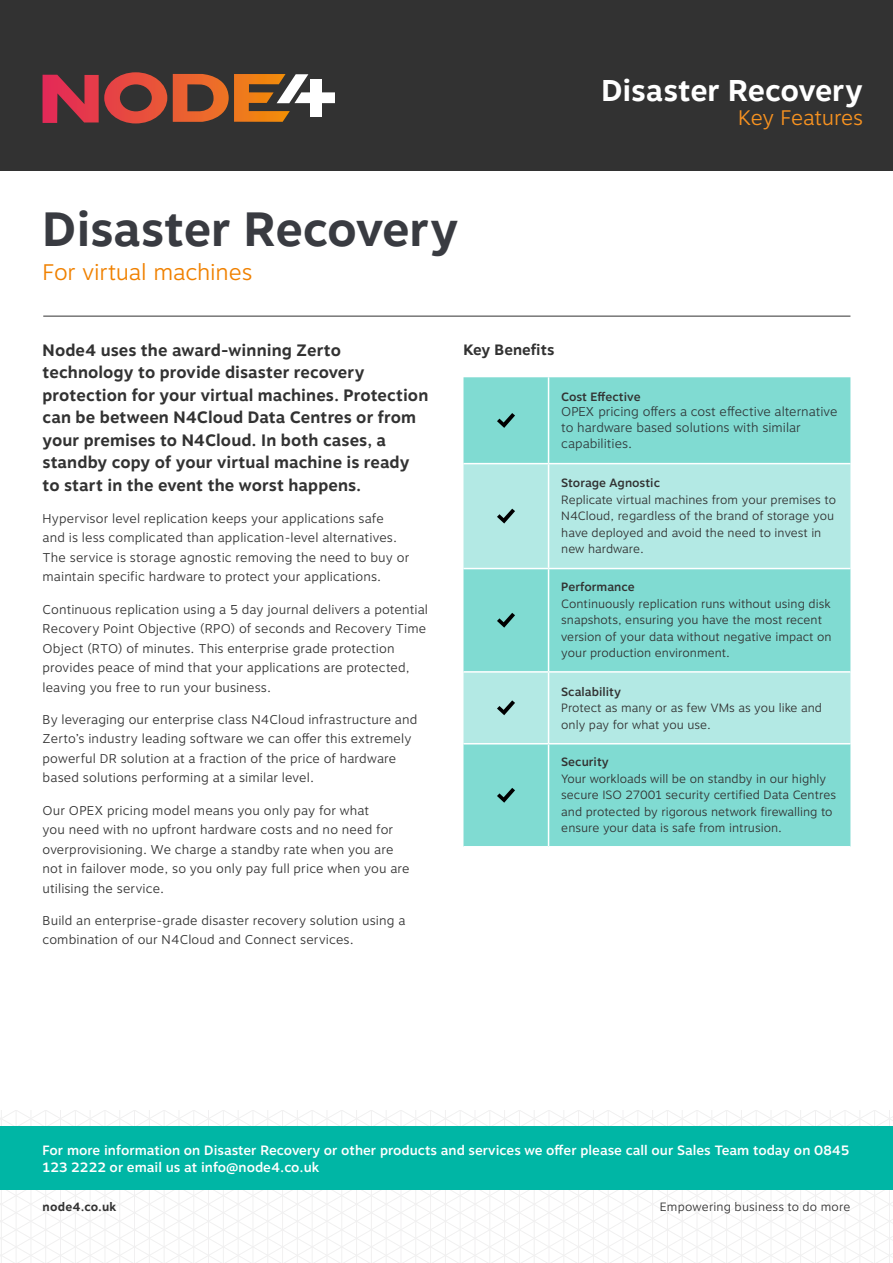
<style>
.page{position:relative;width:893px;height:1263px;background:#fff}
.page>*{position:absolute;margin:0;border:0;box-sizing:border-box;transform-origin:0 0}
.t1{font:700 48px "Motiva Sans";letter-spacing:-.005em;color:#393b41}
.t2{font:700 30px "Motiva Sans";letter-spacing:-.005em;color:#fff}
.t3{font:300 22.5px "Motiva Sans";letter-spacing:-.01em;color:#f08100}
.t4{font:300 21px "Motiva Sans";letter-spacing:-.015em;color:#f79220}
.t5{font:700 16.5px/22.5px "Motiva Sans";letter-spacing:.005em;color:#323232}
.t6{font:700 15px "Motiva Sans";color:#323232}
.t7{font:500 13.5px/16.5px "Motiva Sans";color:#fff}
.t8{font:300 12.75px/19.5px "Motiva Sans";letter-spacing:.01em;color:#323232}
.t9{font:300 12.75px/15.3px "Motiva Sans";color:#313b3d}
.t10{font:300 12px/16.5px "Motiva Sans";color:#323232}
.t11{font:500 12px "Motiva Sans";color:#323232}
.t12{font:700 12px "Motiva Sans";letter-spacing:.02em;color:#323232}
</style>
<div class="page">
<svg style="left:0;top:1114px;width:893px;height:12px"></svg>
<svg style="left:0;top:1189px;width:893px;height:2px"></svg>
<svg style="left:0;top:1191px;width:893px;height:13px"></svg>
<svg style="left:0;top:1204px;width:892px;height:13px"></svg>
<svg style="left:0;top:1217px;width:893px;height:46px"></svg>
<div style="left:0;top:1126px;width:893px;height:63px;background:#00b6a5"></div>
<div style="left:0;top:0;width:893px;height:170px;background:#323232"></div>
<svg style="left:42px;top:72px;width:293px;height:51px"></svg>
<hr style="left:43px;top:316px;width:807px;height:1px;background:#323232">
<div style="left:463px;top:377px;width:387px;height:469px;background:#80dbd2"></div>
<svg style="left:463px;top:464px;width:387px;height:279px;background:#a0e4dd"></svg>
<hr style="left:548px;top:377px;width:1px;height:86px;background:#fff">
<hr style="left:463px;top:463px;width:86px;height:1px;background:#fff">
<hr style="left:549px;top:463px;width:301px;height:1px;background:#fff">
<hr style="left:548px;top:464px;width:1px;height:104px;background:#fff">
<hr style="left:463px;top:568px;width:86px;height:1px;background:#fff">
<hr style="left:549px;top:568px;width:301px;height:1px;background:#fff">
<hr style="left:548px;top:569px;width:1px;height:102px;background:#fff">
<hr style="left:463px;top:671px;width:86px;height:2px;background:#fff">
<hr style="left:549px;top:671px;width:301px;height:2px;background:#fff">
<hr style="left:548px;top:673px;width:1px;height:70px;background:#fff">
<hr style="left:463px;top:743px;width:86px;height:1px;background:#fff">
<hr style="left:549px;top:743px;width:301px;height:1px;background:#fff">
<hr style="left:548px;top:744px;width:1px;height:102px;background:#fff">
<svg style="left:497px;top:413px;width:18px;height:15px"></svg>
<svg style="left:497px;top:509px;width:18px;height:14px"></svg>
<svg style="left:497px;top:613px;width:18px;height:15px"></svg>
<svg style="left:497px;top:700px;width:18px;height:15px"></svg>
<svg style="left:497px;top:788px;width:18px;height:15px"></svg>
<h1 class="t1" style="left:43px;top:193px;width:418px">Disaster Recovery</h1>
<h3 class="t3" style="left:43px;top:255px;width:211px">For virtual machines</h3>
<h2 class="t2" style="left:601px;top:69px;width:263px">Disaster Recovery</h2>
<h3 class="t4" style="left:738px;top:102px;width:126px">Key Features</h3>
<p class="t5" style="left:43px;top:339px;width:387px">Node4 uses the award-winning Zerto technology to provide disaster recovery protection for your virtual machines. Protection can be between N4Cloud Data Centres or from your premises to N4Cloud. In both cases, a standby copy of your virtual machine is ready to start in the event the worst happens.</p>
<p class="t8" style="left:43px;top:509px;width:368px">Hypervisor level replication keeps your applications safe and is less complicated than application-level alternatives.<br>The service is storage agnostic removing the need to buy or maintain specific hardware to protect your applications.</p>
<p class="t8" style="left:43px;top:600px;width:387px">Continuous replication using a 5 day journal delivers a potential Recovery Point Objective (RPO) of seconds and Recovery Time Object (RTO) of minutes. This enterprise grade protection provides peace of mind that your applications are protected, leaving you free to run your business.</p>
<p class="t8" style="left:43px;top:710px;width:376px">By leveraging our enterprise class N4Cloud infrastructure and Zerto’s industry leading software we can offer this extremely powerful DR solution at a fraction of the price of hardware based solutions performing at a similar level.</p>
<p class="t8" style="left:43px;top:801px;width:369px">Our OPEX pricing model means you only pay for what<br>you need with no upfront hardware costs and no need for overprovisioning. We charge a standby rate when you are not in failover mode, so you only pay full price when you are utilising the service.</p>
<p class="t8" style="left:43px;top:911px;width:364px">Build an enterprise-grade disaster recovery solution using a combination of our N4Cloud and Connect services.</p>
<p class="t6" style="left:463px;top:338px;width:92px">Key Benefits</p>
<p class="t11" style="left:561px;top:388px;width:81px">Cost Effective</p>
<p class="t9" style="left:561px;top:404px;width:278px">OPEX pricing offers a cost effective alternative to hardware based solutions with similar</p>
<p class="t9" style="left:561px;top:436px;width:73px">capabilities.</p>
<p class="t11" style="left:561px;top:474px;width:100px">Storage Agnostic</p>
<p class="t10" style="left:561px;top:491px;width:276px">Replicate virtual machines from your premises to N4Cloud, regardless of the brand of storage you have deployed and avoid the need to invest in new hardware.</p>
<p class="t11" style="left:561px;top:578px;width:75px">Performance</p>
<p class="t10" style="left:561px;top:596px;width:272px">Continuously replication runs without using disk snapshots, ensuring you have the most recent version of your data without negative impact on your production environment.</p>
<p class="t11" style="left:561px;top:682px;width:61px">Scalability</p>
<p class="t10" style="left:561px;top:700px;width:262px">Protect as many or as few VMs as you like and only pay for what you use.</p>
<p class="t11" style="left:561px;top:753px;width:49px">Security</p>
<p class="t10" style="left:561px;top:771px;width:276px">Your workloads will be on standby in our highly secure ISO 27001 security certified Data Centres and protected by rigorous network firewalling to ensure your data is safe from intrusion.</p>
<p class="t7" style="left:43px;top:1142px;width:808px">For more information on Disaster Recovery or other products and services we offer please call our Sales Team today on 0845<br>123 2222 or email us at info@node4.co.uk</p>
<p class="t12" style="left:43px;top:1198px;width:75px">node4.co.uk</p>
<p class="t10" style="left:660px;top:1198px;width:192px">Empowering business to do more</p>
</div>
